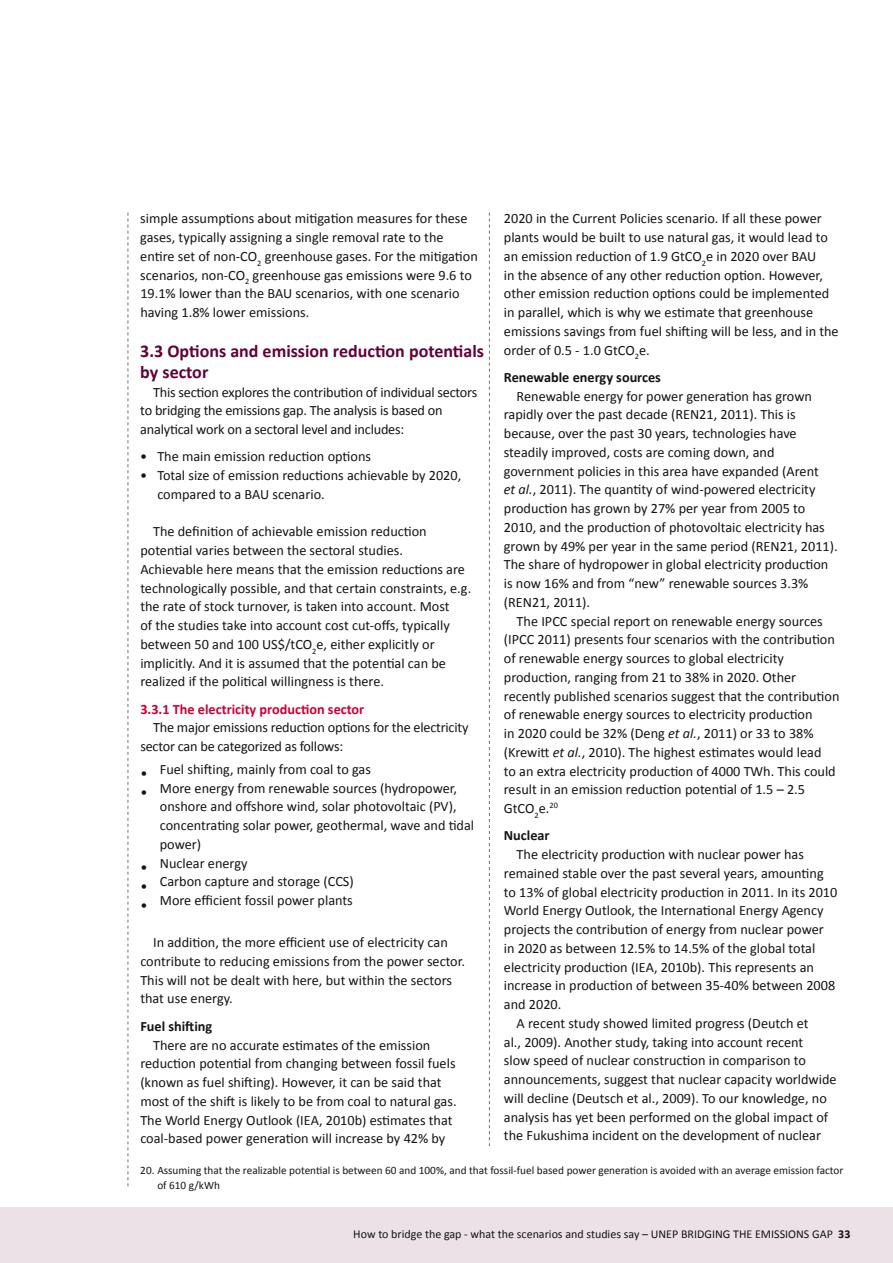
<style>
.page{position:relative;width:893px;height:1263px;background:#fff}
.page>*{position:absolute;margin:0;border:0;box-sizing:border-box;transform-origin:0 0}
.t1{font:700 18px/21px "Calibri";color:#630036}
.t2{font:14.25px/18.8px "Calibri";color:#151412}
.t3{font:700 14.25px "Calibri";color:#151412}
.t4{font:700 14.25px "Calibri";color:#ca0037}
.t5{font:12px "Calibri";color:#151412}
.t6{font:11.25px/14.2px "Calibri";color:#151412}
.s1{font-style:italic}
.s2{font-weight:700}
</style>
<div class="page">
<div style="left:0;top:1208px;width:893px;height:55px;background:#ece1e7"></div>
<svg style="left:128px;top:213px;width:1px;height:973px"></svg>
<svg style="left:489px;top:213px;width:1px;height:933px"></svg>
<p class="t2" style="left:140px;top:209px;width:339px">simple assumptions about mitigation measures for these gases, typically assigning a single removal rate to the entire set of non-CO<sub>2</sub> greenhouse gases. For the mitigation scenarios, non-CO<sub>2</sub> greenhouse gas emissions were 9.6 to 19.1% lower than the BAU scenarios, with one scenario having 1.8% lower emissions.</p>
<p class="t1" style="left:140px;top:339px;width:345px">3.3 Options and emission reduction potentials by sector</p>
<p class="t2" style="left:140px;top:382px;width:338px;text-indent:13px">This section explores the contribution of individual sectors to bridging the emissions gap. The analysis is based on analytical work on a sectoral level and includes:</p>
<p class="t2" style="left:140px;top:447px;width:232px">• The main emission reduction options</p>
<p class="t2" style="left:157px;top:465px;width:305px;text-indent:-17px">• Total size of emission reductions achievable by 2020, compared to a BAU scenario.</p>
<p class="t2" style="left:140px;top:522px;width:332px;text-indent:13px">The definition of achievable emission reduction potential varies between the sectoral studies.<br>Achievable here means that the emission reductions are technologically possible, and that certain constraints, e.g. the rate of stock turnover, is taken into account. Most<br>of the studies take into account cost cut-offs, typically between 50 and 100 US$/tCO<sub>2</sub>e, either explicitly or implicitly. And it is assumed that the potential can be realized if the political willingness is there.</p>
<p class="t4" style="left:140px;top:700px;width:225px">3.3.1 The electricity production sector</p>
<p class="t2" style="left:140px;top:718px;width:330px;text-indent:13px">The major emissions reduction options for the electricity sector can be categorized as follows:</p>
<p class="t2" style="left:140px;top:759px;width:232px">• Fuel shifting, mainly from coal to gas</p>
<p class="t2" style="left:160px;top:778px;width:316px;text-indent:-19px">• More energy from renewable sources (hydropower, onshore and offshore wind, solar photovoltaic (PV), concentrating solar power, geothermal, wave and tidal power)</p>
<p class="t2" style="left:140px;top:853px;width:109px">• Nuclear energy</p>
<p class="t2" style="left:140px;top:872px;width:215px">• Carbon capture and storage (CCS)</p>
<p class="t2" style="left:140px;top:890px;width:214px">• More efficient fossil power plants</p>
<p class="t2" style="left:140px;top:932px;width:326px;text-indent:13px">In addition, the more efficient use of electricity can contribute to reducing emissions from the power sector.<br>This will not be dealt with here, but within the sectors that use energy.</p>
<p class="t3" style="left:140px;top:1017px;width:73px">Fuel shifting</p>
<p class="t2" style="left:140px;top:1035px;width:318px;text-indent:13px">There are no accurate estimates of the emission reduction potential from changing between fossil fuels (known as fuel shifting). However, it can be said that most of the shift is likely to be from coal to natural gas.<br>The World Energy Outlook (IEA, 2010b) estimates that coal-based power generation will increase by 42% by</p>
<p class="t2" style="left:504px;top:209px;width:336px">2020 in the Current Policies scenario. If all these power plants would be built to use natural gas, it would lead to an emission reduction of 1.9 GtCO<sub>2</sub>e in 2020 over BAU<br>in the absence of any other reduction option. However, other emission reduction options could be implemented in parallel, which is why we estimate that greenhouse emissions savings from fuel shifting will be less, and in the order of 0.5 - 1.0 GtCO<sub>2</sub>e.</p>
<p class="t3" style="left:504px;top:368px;width:159px">Renewable energy sources</p>
<p class="t2" style="left:504px;top:386px;width:335px;text-indent:13px">Renewable energy for power generation has grown rapidly over the past decade (REN21, 2011). This is because, over the past 30 years, technologies have steadily improved, costs are coming down, and government policies in this area have expanded (Arent<br><span class="s1">et al.</span>, 2011). The quantity of wind-powered electricity production has grown by 27% per year from 2005 to 2010, and the production of photovoltaic electricity has grown by 49% per year in the same period (REN21, 2011).<br>The share of hydropower in global electricity production is now 16% and from “new” renewable sources 3.3% (REN21, 2011).</p>
<p class="t2" style="left:504px;top:611px;width:337px;text-indent:13px">The IPCC special report on renewable energy sources (IPCC 2011) presents four scenarios with the contribution of renewable energy sources to global electricity production, ranging from 21 to 38% in 2020. Other recently published scenarios suggest that the contribution of renewable energy sources to electricity production<br>in 2020 could be 32% (Deng <span class="s1">et al.</span>, 2011) or 33 to 38% (Krewitt <span class="s1">et al.</span>, 2010). The highest estimates would lead<br>to an extra electricity production of 4000 TWh. This could result in an emission reduction potential of 1.5 – 2.5<br>GtCO<sub>2</sub>e.<sup>20</sup></p>
<p class="t3" style="left:504px;top:827px;width:47px">Nuclear</p>
<p class="t2" style="left:517px;top:844px;width:289px">The electricity production with nuclear power has</p>
<p class="t2" style="left:504px;top:863px;width:321px">remained stable over the past several years, amounting</p>
<p class="t2" style="left:504px;top:882px;width:335px">to 13% of global electricity production in 2011. In its 2010</p>
<p class="t2" style="left:504px;top:901px;width:321px">World Energy Outlook, the International Energy Agency</p>
<p class="t2" style="left:504px;top:919px;width:321px">projects the contribution of energy from nuclear power</p>
<p class="t2" style="left:504px;top:938px;width:313px">in 2020 as between 12.5% to 14.5% of the global total</p>
<p class="t2" style="left:504px;top:957px;width:312px">electricity production (IEA, 2010b). This represents an</p>
<p class="t2" style="left:504px;top:976px;width:333px">increase in production of between 35-40% between 2008</p>
<p class="t2" style="left:504px;top:994px;width:59px">and 2020.</p>
<p class="t2" style="left:517px;top:1013px;width:294px">A recent study showed limited progress (Deutch et</p>
<p class="t2" style="left:504px;top:1032px;width:301px">al., 2009). Another study, taking into account recent</p>
<p class="t2" style="left:504px;top:1051px;width:304px">slow speed of nuclear construction in comparison to</p>
<p class="t2" style="left:504px;top:1069px;width:334px">announcements, suggest that nuclear capacity worldwide</p>
<p class="t2" style="left:504px;top:1088px;width:324px">will decline (Deutsch et al., 2009). To our knowledge, no</p>
<p class="t2" style="left:504px;top:1107px;width:326px">analysis has yet been performed on the global impact of</p>
<p class="t2" style="left:504px;top:1126px;width:319px">the Fukushima incident on the development of nuclear</p>
<p class="t6" style="left:157px;top:1163px;width:687px;text-indent:-17px">20. Assuming that the realizable potential is between 60 and 100%, and that fossil-fuel based power generation is avoided with an average emission factor of 610 g/kWh</p>
<p class="t5" style="left:353px;top:1226px;width:499px">How to bridge the gap - what the scenarios and studies say – UNEP Bridging the Emissions GaP <span class="s2">33</span></p>
</div>
